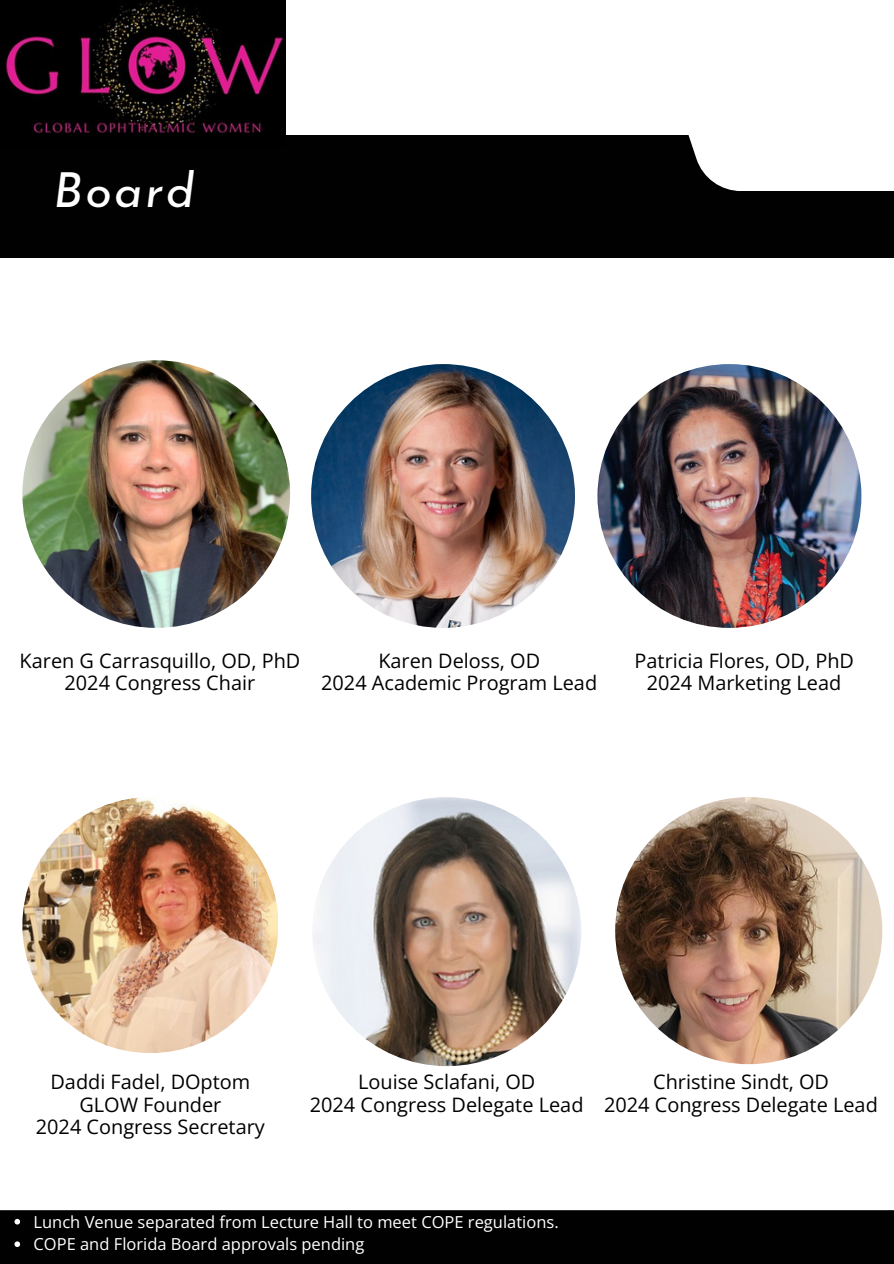
<style>
.page{position:relative;width:894px;height:1264px;background:#fff}
.page>*{position:absolute;margin:0;border:0;box-sizing:border-box;transform-origin:0 0}
.t1{font:italic 48.3px "Josefin Sans";letter-spacing:.05em;color:#fff}
.t2{font:19.95px/22.5px "Open Sans";color:#000;text-align:center}
.t3{font:16.5px "Open Sans";color:#fff}
</style>
<div class="page">
<div style="left:0;top:135px;width:893px;height:123px;background:#020101"></div>
<div style="left:611px;top:0;width:282px;height:191px;background:#fff"></div>
<img style="left:0;top:0;width:285px;height:135px">
<img style="left:22px;top:360px;width:268px;height:268px;border-radius:134px">
<img style="left:597px;top:364px;width:264px;height:263px;border-radius:50%">
<img style="left:312px;top:797px;width:269px;height:269px;border-radius:50%">
<img style="left:311px;top:364px;width:263px;height:264px;border-radius:50%">
<img style="left:615px;top:797px;width:266px;height:267px;border-radius:50%">
<img style="left:22px;top:797px;width:256px;height:255px;border-radius:50%">
<div style="left:0;top:1210px;width:893px;height:53px;background:#020101"></div>
<svg style="left:14px;top:1218px;width:6px;height:6px"></svg>
<svg style="left:14px;top:1241px;width:6px;height:5px"></svg>
<h2 class="t1" style="left:53px;top:171px;width:143px">Board</h2>
<p class="t2" style="left:20px;top:648px;width:282px">Karen G Carrasquillo, OD, PhD<br>2024 Congress Chair</p>
<p class="t2" style="left:321px;top:648px;width:277px">Karen Deloss, OD<br>2024 Academic Program Lead</p>
<h2 class="t2" style="left:634px;top:648px;width:221px">Patricia Flores, OD, PhD<br>2024 Marketing Lead</h2>
<h2 class="t2" style="left:36px;top:1069px;width:230px">Daddi Fadel, DOptom<br>GLOW Founder<br>2024 Congress Secretary</h2>
<h2 class="t2" style="left:310px;top:1069px;width:275px">Louise Sclafani, OD<br>2024 Congress Delegate Lead</h2>
<p class="t2" style="left:604px;top:1069px;width:275px">Christine Sindt, OD<br>2024 Congress Delegate Lead</p>
<h2 class="t3" style="left:34px;top:1210px;width:526px">Lunch Venue separated from Lecture Hall to meet COPE regulations.</h2>
<p class="t3" style="left:34px;top:1232px;width:332px">COPE and Florida Board approvals pending</p>
</div>
